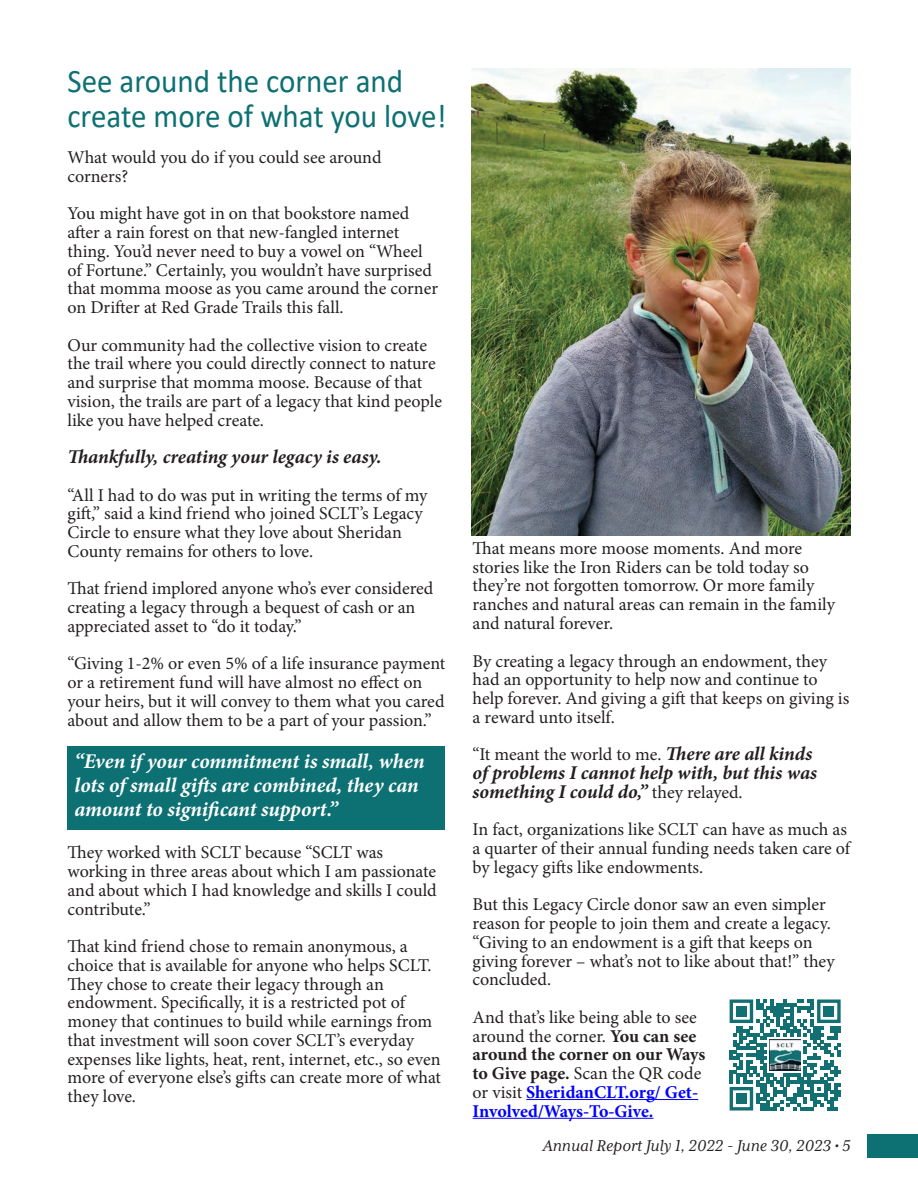
<style>
.page{position:relative;width:918px;height:1188px;background:#fff}
.page>*{position:absolute;margin:0;border:0;box-sizing:border-box;transform-origin:0 0}
.t1{font:33px "Calibri";color:#0d7073;scale:.94 1}
.t2{font:italic 700 21px/24px "Minion Pro";letter-spacing:-.005em;color:#fff}
.t3{font:italic 700 19.5px/18.8px "Minion Pro";letter-spacing:-.005em;color:#231f20}
.t4{font:18px/18.8px "Minion Pro";letter-spacing:-.005em;color:#231f20}
.t5{font:italic 18px "Mrs Eaves XL Serif OT";color:#231f20}
.s1{font-weight:700;font-style:italic;font-size:19.5px}
.s2{font-weight:400;font-style:normal;font-size:18px}
.s3{font-weight:700}
.s4{font-weight:700;color:#00f}
</style>
<div class="page">
<div style="left:868px;top:1134px;width:50px;height:24px;background:#0d7073"></div>
<img style="left:471px;top:69px;width:379px;height:467px">
<hr style="left:526px;top:1099px;width:172px;height:1px;background:#00f">
<hr style="left:473px;top:1118px;width:180px;height:1px;background:#00f">
<div style="left:68px;top:746px;width:378px;height:83px;background:#0d7073"></div>
<svg style="left:730px;top:999px;width:111px;height:112px"></svg>
<img style="left:769px;top:1040px;width:32px;height:30px">
<p class="t1" style="left:68px;top:58px;width:359px">See around the corner and</p>
<p class="t1" style="left:68px;top:93px;width:405px">create more of what you love!</p>
<p class="t4" style="left:68px;top:148px;width:316px">What would you do if you could see around corners?</p>
<p class="t4" style="left:68px;top:204px;width:372px">You might have got in on that bookstore named after a rain forest on that new-fangled internet thing. You’d never need to buy a vowel on “Wheel of Fortune.” Certainly, you wouldn’t have surprised that momma moose as you came around the corner on Drifter at Red Grade Trails this fall.</p>
<p class="t4" style="left:68px;top:336px;width:376px">Our community had the collective vision to create the trail where you could directly connect to nature and surprise that momma moose. Because of that vision, the trails are part of a legacy that kind people like you have helped create.</p>
<p class="t3" style="left:68px;top:447px;width:316px">Thankfully, creating your legacy is easy.</p>
<p class="t4" style="left:68px;top:486px;width:362px">“All I had to do was put in writing the terms of my gift,” said a kind friend who joined SCLT’s Legacy Circle to ensure what they love about Sheridan County remains for others to love.</p>
<p class="t4" style="left:68px;top:579px;width:367px">That friend implored anyone who’s ever considered creating a legacy through a bequest of cash or an appreciated asset to “do it today.”</p>
<p class="t4" style="left:68px;top:654px;width:379px">“Giving 1-2% or even 5% of a life insurance payment or a retirement fund will have almost no effect on your heirs, but it will convey to them what you cared about and allow them to be a part of your passion.”</p>
<p class="t2" style="left:75px;top:749px;width:352px">“Even if your commitment is small, when lots of small gifts are combined, they can amount to significant support.”</p>
<p class="t4" style="left:68px;top:843px;width:371px">They worked with SCLT because “SCLT was working in three areas about which I am passionate and about which I had knowledge and skills I could contribute.”</p>
<p class="t4" style="left:68px;top:937px;width:375px">That kind friend chose to remain anonymous, a choice that is available for anyone who helps SCLT.<br>They chose to create their legacy through an endowment. Specifically, it is a restricted pot of money that continues to build while earnings from that investment will soon cover SCLT’s everyday expenses like lights, heat, rent, internet, etc., so even more of everyone else’s gifts can create more of what they love.</p>
<p class="t4" style="left:473px;top:539px;width:364px">That means more moose moments. And more stories like the Iron Riders can be told today so they’re not forgotten tomorrow. Or more family ranches and natural areas can remain in the family and natural forever.</p>
<p class="t4" style="left:473px;top:651px;width:378px">By creating a legacy through an endowment, they had an opportunity to help now and continue to help forever. And giving a gift that keeps on giving is a reward unto itself.</p>
<p class="t4" style="left:473px;top:745px;width:341px">“It meant the world to me. <span class="s1">There are all kinds</span></p>
<p class="t3" style="left:473px;top:763px;width:346px">of problems I cannot help with, but this was something I could do,” <span class="s2">they relayed.</span></p>
<p class="t4" style="left:473px;top:820px;width:379px">In fact, organizations like SCLT can have as much as a quarter of their annual funding needs taken care of by legacy gifts like endowments.</p>
<p class="t4" style="left:473px;top:895px;width:364px">But this Legacy Circle donor saw an even simpler reason for people to join them and create a legacy. “Giving to an endowment is a gift that keeps on giving forever – what’s not to like about that!” they concluded.</p>
<p class="t4" style="left:473px;top:1008px;width:234px">And that’s like being able to see around the corner. <span class="s3">You can see around the corner on our Ways to Give page.</span> Scan the QR code or visit <span class="s4">SheridanCLT.org/ Get-<br>Involved/Ways-To-Give.</span></p>
<p class="t5" style="left:543px;top:1135px;width:309px">Annual Report July 1, 2022 - June 30, 2023 • 5</p>
</div>
